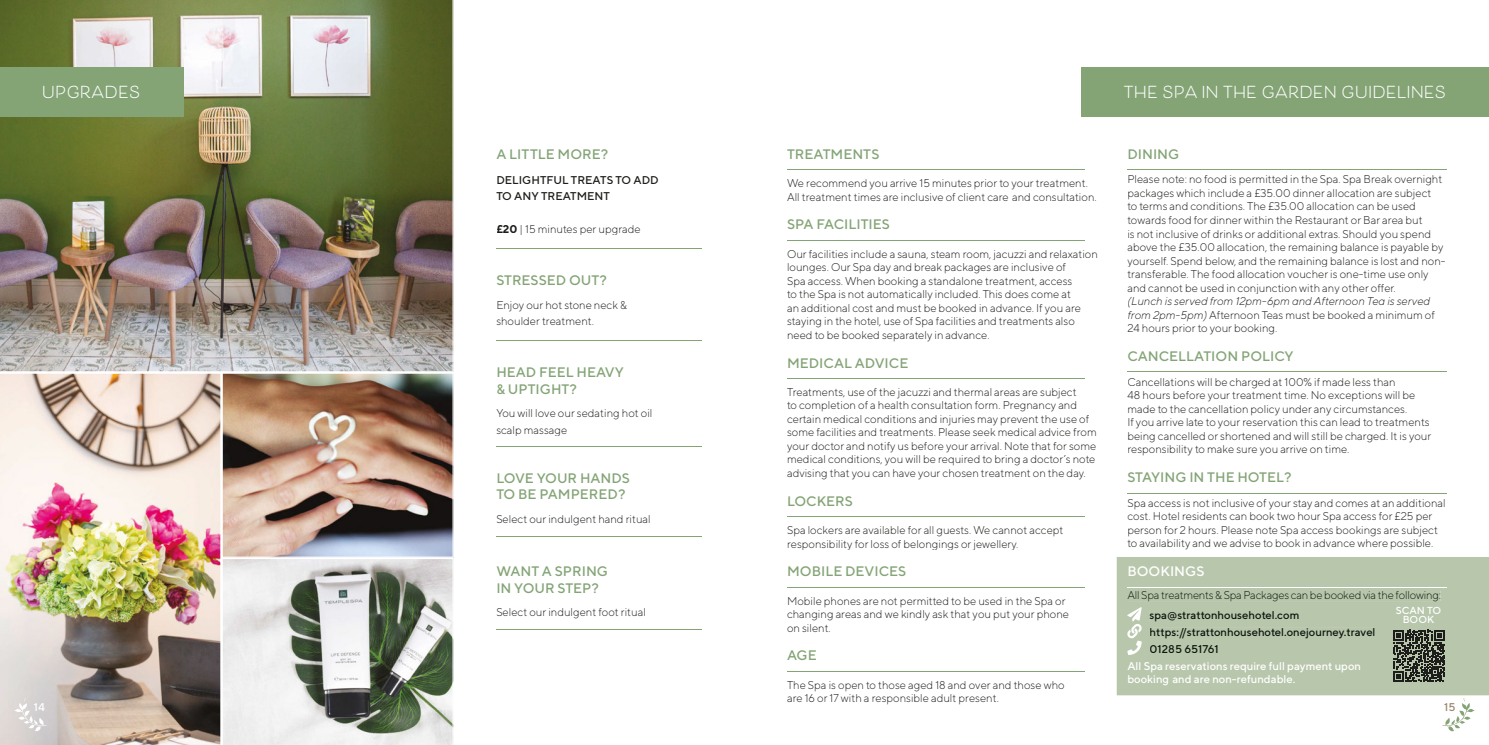
<style>
.page{position:relative;width:1489px;height:745px;background:#fff}
.page>*{position:absolute;margin:0;border:0;box-sizing:border-box;transform-origin:0 0}
.t1{font:700 16.25px "Beloved Sans";color:#fff}
.t2{font:500 13.75px/16.2px "TT Norms";color:#84a476}
.t3{font:500 13.75px "TT Norms";color:#fff}
.t4{font:300 11.25px/13.5px "TT Norms";color:#1d1d1b}
.t5{font:italic 300 11.25px/13.5px "TT Norms";color:#1d1d1b}
.t6{font:500 11.25px/16.8px "TT Norms";color:#0e160e}
.t7{font:500 11.25px/13.5px "TT Norms";color:#fff}
.t8{font:300 11.25px "TT Norms";letter-spacing:-.02em;color:#0e160e}
.t9{font:500 11.25px/16.2px "TT Norms";color:#1d1d1b}
.t10{font:500 11.25px "TT Norms";color:#9b8670}
.t11{font:500 10.12px/9px "TT Norms";color:#fff;text-align:center}
.s1{font-weight:700}
.s2{font-style:normal}
</style>
<div class="page">
<div style="left:1116px;top:557px;width:372px;height:137px;background:#b8c7ac"></div>
<img style="left:0;top:0;width:454px;height:372px">
<img style="left:0;top:373px;width:221px;height:371px">
<img style="left:222px;top:373px;width:232px;height:371px">
<div style="left:0;top:67px;width:184px;height:50px;background:#84a476"></div>
<hr style="left:496px;top:248px;width:206px;height:1px;background:#84a476">
<hr style="left:496px;top:340px;width:206px;height:1px;background:#84a476">
<hr style="left:496px;top:446px;width:206px;height:1px;background:#84a476">
<hr style="left:496px;top:535px;width:206px;height:1px;background:#84a476">
<hr style="left:496px;top:629px;width:206px;height:1px;background:#84a476">
<svg style="left:14px;top:698px;width:33px;height:32px"></svg>
<div style="left:1081px;top:67px;width:407px;height:50px;background:#84a476"></div>
<svg style="left:1442px;top:698px;width:32px;height:32px"></svg>
<hr style="left:787px;top:169px;width:297px;height:1px;background:#84a476">
<hr style="left:787px;top:240px;width:297px;height:1px;background:#84a476">
<hr style="left:787px;top:378px;width:297px;height:1px;background:#84a476">
<hr style="left:787px;top:516px;width:297px;height:1px;background:#84a476">
<hr style="left:787px;top:586px;width:297px;height:1px;background:#84a476">
<hr style="left:787px;top:670px;width:297px;height:1px;background:#84a476">
<hr style="left:1127px;top:169px;width:319px;height:1px;background:#84a476">
<hr style="left:1127px;top:371px;width:319px;height:1px;background:#84a476">
<hr style="left:1127px;top:492px;width:319px;height:1px;background:#84a476">
<hr style="left:1127px;top:586px;width:319px;height:1px;background:#fff">
<div style="left:1127px;top:590px;width:312px;height:10px;background:#b8c7ac"></div>
<div style="left:1149px;top:611px;width:149px;height:10px;background:#b8c7ac"></div>
<div style="left:1150px;top:627px;width:224px;height:11px;background:#b8c7ac"></div>
<svg style="left:1127px;top:606px;width:14px;height:48px"></svg>
<div style="left:1150px;top:644px;width:67px;height:8px;background:#b8c7ac"></div>
<svg style="left:1392px;top:629px;width:52px;height:52px;background:#555b50"></svg>
<h1 class="t1" style="left:42px;top:83px;width:100px">UPGRADES</h1>
<p class="t7" style="left:34px;top:699px;width:13px">14</p>
<p class="t2" style="left:496px;top:145px;width:113px">A LITTLE MORE?</p>
<p class="t9" style="left:496px;top:171px;width:164px">DELIGHTFUL TREATS TO ADD<br>TO ANY TREATMENT</p>
<p class="t4" style="left:496px;top:221px;width:146px"><span class="s1">£20</span> | 15 minutes per upgrade</p>
<p class="t2" style="left:496px;top:271px;width:112px">STRESSED OUT?</p>
<p class="t4" style="left:496px;top:296px;width:132px;line-height:16.2px">Enjoy our hot stone neck &amp; shoulder treatment.</p>
<p class="t2" style="left:496px;top:364px;width:129px">HEAD FEEL HEAVY &amp; UPTIGHT?</p>
<p class="t4" style="left:496px;top:405px;width:158px;line-height:16.2px">You will love our sedating hot oil scalp massage</p>
<p class="t2" style="left:496px;top:469px;width:135px">LOVE YOUR HANDS<br>TO BE PAMPERED?</p>
<p class="t4" style="left:496px;top:512px;width:156px">Select our indulgent hand ritual</p>
<p class="t2" style="left:496px;top:562px;width:113px">WANT A SPRING<br>IN YOUR STEP?</p>
<p class="t4" style="left:496px;top:605px;width:151px">Select our indulgent foot ritual</p>
<p class="t2" style="left:787px;top:145px;width:94px">TREATMENTS</p>
<p class="t4" style="left:787px;top:176px;width:311px">We recommend you arrive 15 minutes prior to your treatment.<br>All treatment times are inclusive of client care and consultation.</p>
<p class="t2" style="left:787px;top:216px;width:104px">SPA FACILITIES</p>
<p class="t4" style="left:787px;top:246px;width:312px">Our facilities include a sauna, steam room, jacuzzi and relaxation lounges. Our Spa day and break packages are inclusive of<br>Spa access. When booking a standalone treatment, access<br>to the Spa is not automatically included. This does come at<br>an additional cost and must be booked in advance. If you are staying in the hotel, use of Spa facilities and treatments also need to be booked separately in advance.</p>
<p class="t2" style="left:787px;top:354px;width:123px">MEDICAL ADVICE</p>
<p class="t4" style="left:787px;top:384px;width:311px">Treatments, use of the jacuzzi and thermal areas are subject<br>to completion of a health consultation form. Pregnancy and certain medical conditions and injuries may prevent the use of some facilities and treatments. Please seek medical advice from your doctor and notify us before your arrival. Note that for some medical conditions, you will be required to bring a doctor’s note advising that you can have your chosen treatment on the day.</p>
<p class="t2" style="left:787px;top:492px;width:67px">LOCKERS</p>
<p class="t4" style="left:787px;top:522px;width:278px">Spa lockers are available for all guests. We cannot accept responsibility for loss of belongings or jewellery.</p>
<p class="t2" style="left:787px;top:562px;width:121px">MOBILE DEVICES</p>
<p class="t4" style="left:787px;top:593px;width:283px">Mobile phones are not permitted to be used in the Spa or changing areas and we kindly ask that you put your phone on silent.</p>
<p class="t2" style="left:787px;top:646px;width:31px">AGE</p>
<p class="t4" style="left:787px;top:677px;width:279px">The Spa is open to those aged 18 and over and those who are 16 or 17 with a responsible adult present.</p>
<h1 class="t1" style="left:1123px;top:83px;width:324px">THE SPA IN THE GARDEN GUIDELINES</h1>
<p class="t2" style="left:1127px;top:145px;width:53px">DINING</p>
<p class="t4" style="left:1127px;top:172px;width:320px">Please note: no food is permitted in the Spa. Spa Break overnight packages which include a £35.00 dinner allocation are subject<br>to terms and conditions. The £35.00 allocation can be used towards food for dinner within the Restaurant or Bar area but<br>is not inclusive of drinks or additional extras. Should you spend above the £35.00 allocation, the remaining balance is payable by yourself. Spend below, and the remaining balance is lost and non&shy;transferable. The food allocation voucher is one-time use only and cannot be used in conjunction with any other offer.</p>
<p class="t5" style="left:1127px;top:294px;width:309px">(Lunch is served from 12pm-6pm and Afternoon Tea is served from 2pm-5pm) <span class="s2">Afternoon Teas must be booked a minimum of<br>24 hours prior to your booking.</span></p>
<p class="t2" style="left:1127px;top:347px;width:168px">CANCELLATION POLICY</p>
<p class="t4" style="left:1127px;top:374px;width:305px">Cancellations will be charged at 100% if made less than<br>48 hours before your treatment time. No exceptions will be made to the cancellation policy under any circumstances.<br>If you arrive late to your reservation this can lead to treatments being cancelled or shortened and will still be charged. It is your responsibility to make sure you arrive on time.</p>
<p class="t2" style="left:1127px;top:468px;width:165px">STAYING IN THE HOTEL?</p>
<p class="t4" style="left:1127px;top:495px;width:320px">Spa access is not inclusive of your stay and comes at an additional cost. Hotel residents can book two hour Spa access for £25 per person for 2 hours. Please note Spa access bookings are subject to availability and we advise to book in advance where possible.</p>
<p class="t3" style="left:1127px;top:562px;width:79px">BOOKINGS</p>
<p class="t8" style="left:1127px;top:587px;width:315px">All Spa treatments &amp; Spa Packages can be booked via the following:</p>
<p class="t6" style="left:1149px;top:606px;width:227px">spa@strattonhousehotel.com https://strattonhousehotel.onejourney.travel<br>01285 651761</p>
<p class="t7" style="left:1127px;top:658px;width:235px">All Spa reservations require full payment upon booking and are non-refundable.</p>
<p class="t11" style="left:1395px;top:605px;width:47px">SCAN TO<br>BOOK</p>
<p class="t10" style="left:1443px;top:699px;width:13px">15</p>
</div>
